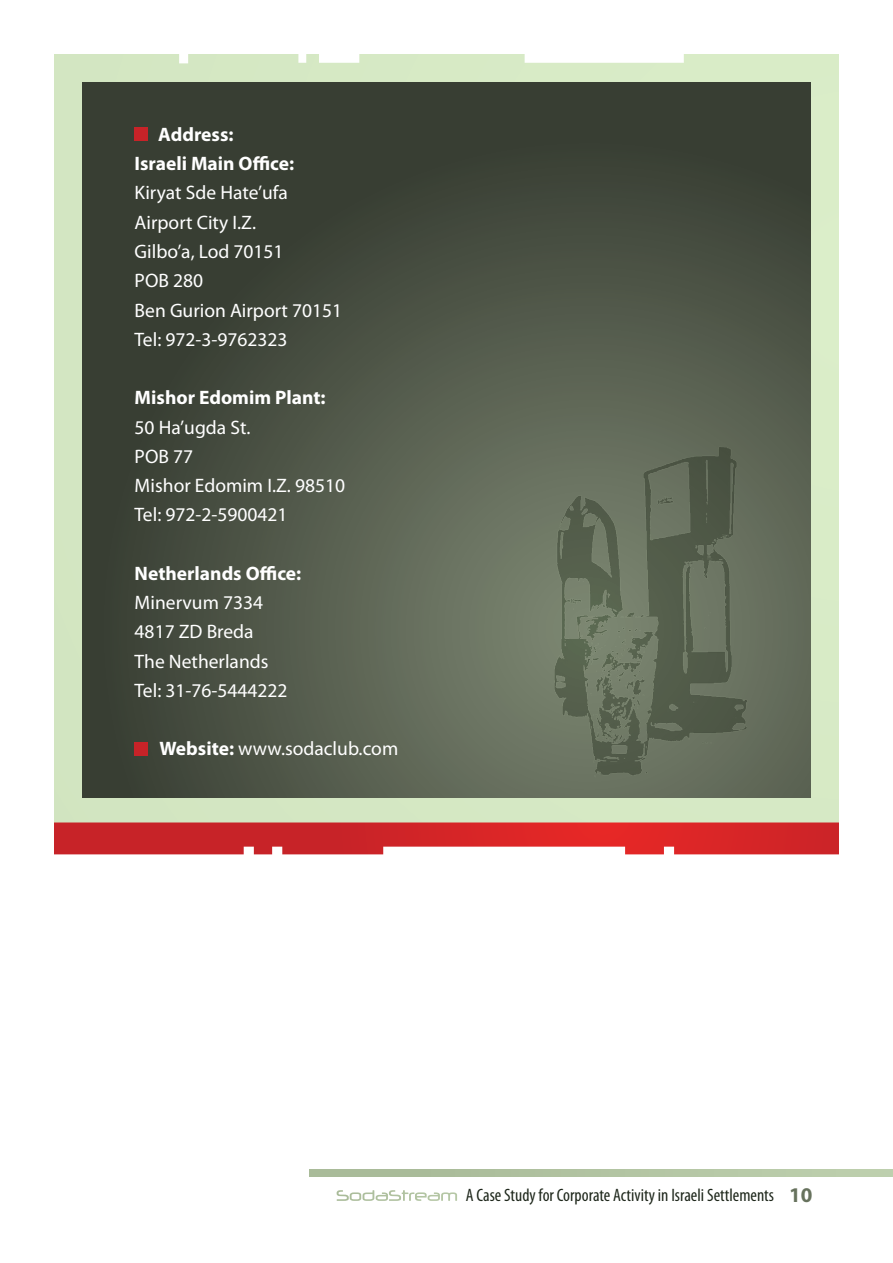
<style>
.page{position:relative;width:893px;height:1263px;background:#fff}
.page>*{position:absolute;margin:0;border:0;box-sizing:border-box;transform-origin:0 0}
.t1{font:19.5px/29.2px "Myriad Pro";color:#fff}
.t2{font:700 19.5px/29.2px "Myriad Pro";color:#fff}
.t3{font:condensed 18px "Myriad Pro";color:#1e271b}
.s1{font-weight:700}
.s2{font-family:"Neuropol";font-stretch:normal;color:#fff}
.s3{font-weight:700;font-stretch:normal;font-size:21px;color:#67725d}
</style>
<div class="page">
<div style="left:309px;top:1169px;width:584px;height:8px;background:#b1c3a1"></div>
<div style="left:54px;top:54px;width:785px;height:768px;background:#d5e8c4"></div>
<svg style="left:83px;top:83px;width:727px;height:714px;background:#4b5244"></svg>
<img style="left:544px;top:441px;width:208px;height:337px">
<svg style="left:135px;top:742px;width:13px;height:13px"></svg>
<svg style="left:135px;top:128px;width:13px;height:13px"></svg>
<svg style="left:54px;top:822px;width:785px;height:32px;background:#d5393b"></svg>
<p class="t2" style="left:135px;top:119px;width:161px;text-indent:24px">Address:<br>Israeli Main Office:</p>
<p class="t1" style="left:135px;top:178px;width:209px">Kiryat Sde Hate’ufa<br>Airport City I.Z.<br>Gilbo’a, Lod 70151<br>POB 280<br>Ben Gurion Airport 70151<br>Tel: 972-3-9762323</p>
<p class="t2" style="left:135px;top:382px;width:193px">Mishor Edomim Plant:</p>
<p class="t1" style="left:135px;top:412px;width:212px">50 Ha’ugda St.<br>POB 77<br>Mishor Edomim I.Z. 98510<br>Tel: 972-2-5900421</p>
<p class="t2" style="left:135px;top:558px;width:168px">Netherlands Office:</p>
<p class="t1" style="left:135px;top:587px;width:154px">Minervum 7334<br>4817 ZD Breda<br>The Netherlands<br>Tel: 31-76-5444222</p>
<p class="t1" style="left:159px;top:734px;width:240px"><span class="s1">Website:</span> www.sodaclub.com</p>
<p class="t3" style="left:336px;top:1184px;width:478px"><span class="s2">SodaStream</span> A Case Study for Corporate Activity in Israeli Settlements <span class="s3">10</span></p>
</div>
